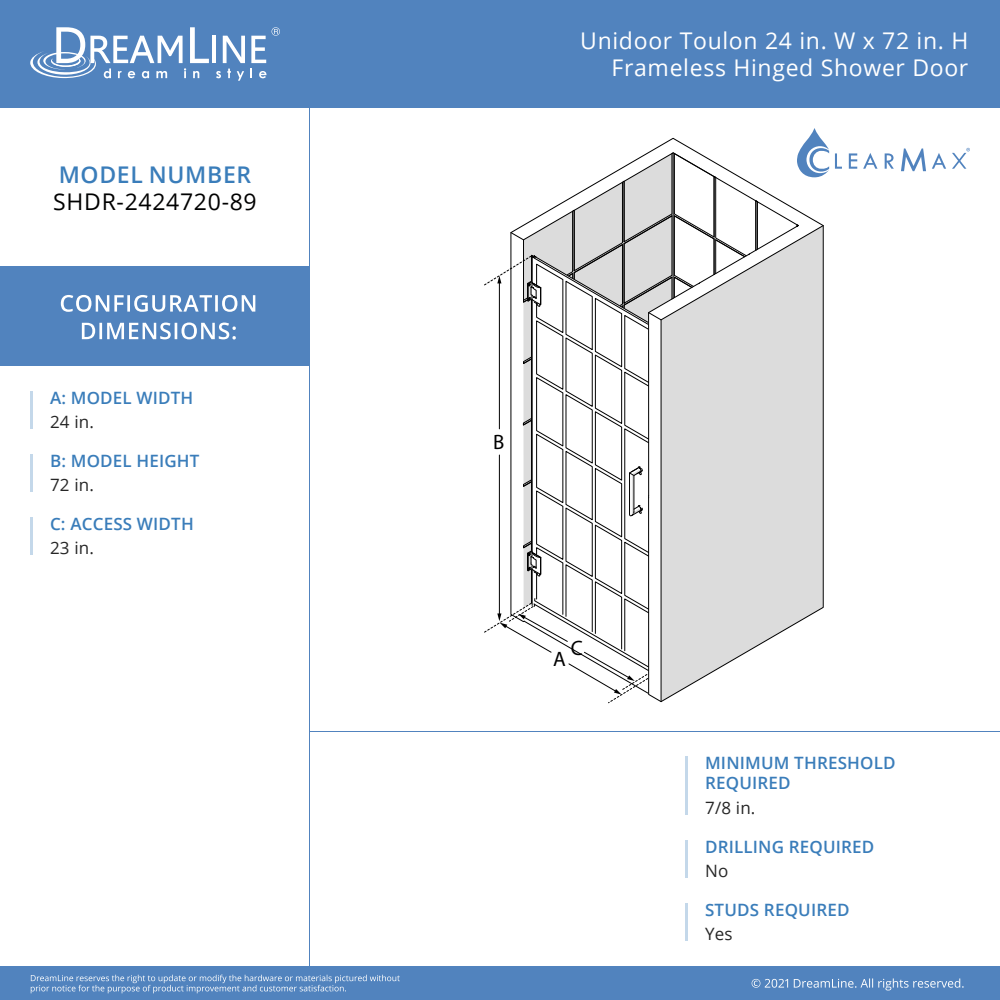
<style>
.page{position:relative;width:1000px;height:1000px;background:#fff}
.page>*{position:absolute;margin:0;border:0;box-sizing:border-box;transform-origin:0 0}
.t1{font:23px/27.6px "Open Sans";letter-spacing:.03em;color:#fff;text-align:right}
.t2{font:23px "Open Sans";letter-spacing:.03em;color:#000101}
.t3{font:600 23px "Open Sans";letter-spacing:.03em;color:#3a7dba}
.t4{font:20.9px "Myriad Pro";color:#000}
.t5{font:600 17px/20.4px "Open Sans";letter-spacing:.01em;color:#3a7dba}
.t6{font:17px "Open Sans";letter-spacing:.01em;color:#262626}
</style>
<div class="page">
<hr style="left:309px;top:0;width:1px;height:966px;background:#5183be">
<hr style="left:310px;top:731px;width:690px;height:1px;background:#5183be">
<div style="left:0;top:0;width:1000px;height:108px;background:#5183be"></div>
<svg style="left:216px;top:71px;width:5px;height:7px"></svg>
<svg style="left:227px;top:69px;width:4px;height:9px"></svg>
<svg style="left:237px;top:71px;width:7px;height:10px"></svg>
<svg style="left:30px;top:27px;width:179px;height:52px"></svg>
<hr style="left:213px;top:36px;width:3px;height:27px;background:#fff">
<svg style="left:223px;top:36px;width:22px;height:27px"></svg>
<svg style="left:251px;top:27px;width:29px;height:51px"></svg>
<svg style="left:0;top:266px;width:309px;height:100px;background:#5c8bc2"></svg>
<svg style="left:0;top:966px;width:1000px;height:34px;background:#5988c0"></svg>
<svg style="left:835px;top:153px;width:7px;height:16px"></svg>
<svg style="left:849px;top:153px;width:8px;height:16px"></svg>
<svg style="left:863px;top:153px;width:15px;height:16px"></svg>
<svg style="left:932px;top:153px;width:14px;height:16px"></svg>
<svg style="left:885px;top:153px;width:9px;height:16px"></svg>
<svg style="left:484px;top:128px;width:345px;height:575px"></svg>
<svg style="left:901px;top:148px;width:25px;height:23px"></svg>
<svg style="left:952px;top:148px;width:18px;height:21px"></svg>
<hr style="left:30px;top:391px;width:2px;height:38px;background:#3a7dba">
<hr style="left:30px;top:454px;width:2px;height:38px;background:#3a7dba">
<hr style="left:30px;top:517px;width:2px;height:38px;background:#3a7dba">
<hr style="left:685px;top:756px;width:3px;height:59px;background:#3a7dba">
<hr style="left:685px;top:840px;width:3px;height:38px;background:#3a7dba">
<hr style="left:685px;top:903px;width:3px;height:38px;background:#3a7dba">
<h1 class="t3" style="left:59px;top:159px;width:194px">MODEL NUMBER</h1>
<h1 class="t2" style="left:53px;top:186px;width:205px">SHDR-2424720-89</h1>
<p class="t5" style="left:50px;top:388px;width:145px">A: MODEL WIDTH</p>
<p class="t6" style="left:50px;top:411px;width:45px">24 in.</p>
<p class="t5" style="left:50px;top:451px;width:151px">B: MODEL HEIGHT</p>
<p class="t6" style="left:50px;top:474px;width:45px">72 in.</p>
<p class="t5" style="left:50px;top:514px;width:145px">C: ACCESS WIDTH</p>
<p class="t6" style="left:50px;top:537px;width:45px">23 in.</p>
<h1 class="t1" style="left:580px;top:26px;width:390px">Unidoor Toulon 24 in. W x 72 in. H<br>Frameless Hinged Shower Door</h1>
<p class="t4" style="left:493px;top:429px;width:13px">B</p>
<p class="t4" style="left:571px;top:635px;width:14px">C</p>
<p class="t4" style="left:553px;top:646px;width:14px">A</p>
<p class="t5" style="left:705px;top:752px;width:192px">MINIMUM THRESHOLD<br>REQUIRED</p>
<p class="t6" style="left:705px;top:796px;width:52px">7/8 in.</p>
<p class="t5" style="left:705px;top:836px;width:171px">DRILLING REQUIRED</p>
<p class="t6" style="left:705px;top:859px;width:25px">No</p>
<p class="t5" style="left:705px;top:899px;width:146px">STUDS REQUIRED</p>
<p class="t6" style="left:705px;top:922px;width:29px">Yes</p>
</div>
